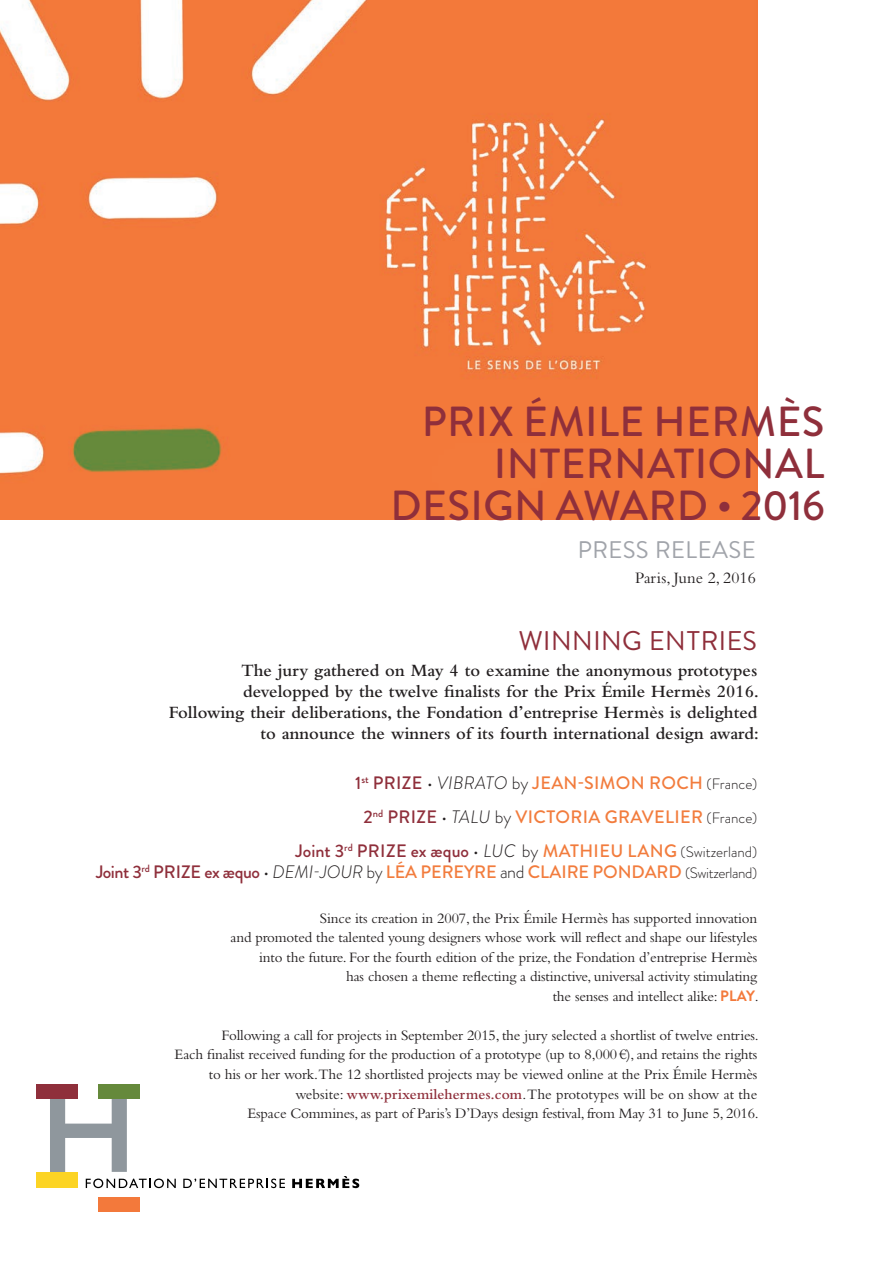
<style>
.page{position:relative;width:893px;height:1263px;background:#fff}
.page>*{position:absolute;margin:0;border:0;box-sizing:border-box;transform-origin:0 0}
.t1{font:500 42px/42px "Brandon Grotesque";letter-spacing:.01em;color:#8f2f3b;text-align:right}
.t2{font:27px "Brandon Text";letter-spacing:.02em;color:#8f2f3b}
.t3{font:24px "Brandon Text";letter-spacing:.02em;color:#a1a4aa}
.t4{font:600 18px/21px "Bembo Std";color:#231f20;text-align:right}
.t5{font:500 18px/33.8px "Brandon Grotesque";letter-spacing:.02em;color:#f27c3d;text-align:right}
.t6{font:500 18px "Brandon Grotesque";letter-spacing:-.005em;color:#f27c3d}
.t7{font:16.5px "Bembo Std";letter-spacing:.005em;color:#231f20}
.t8{font:15px/19.5px "Bembo Std";letter-spacing:-.01em;color:#231f20;text-align:right}
.s1{color:#8f2f3b}
.s2{font-weight:300;color:#231f20}
.s3{font-weight:300;font-style:italic;color:#231f20}
.s4{font-weight:300;font-size:15px;color:#231f20}
.s5{font-family:"Brandon Text";font-weight:700;color:#f3793b}
.s6{font-weight:600;color:#8f2f3b}
</style>
<div class="page">
<img style="left:0;top:0;width:757px;height:520px">
<div style="left:99px;top:1084px;width:41px;height:15px;background:#65893b"></div>
<div style="left:37px;top:1084px;width:41px;height:15px;background:#8f2f3b"></div>
<div style="left:99px;top:1197px;width:41px;height:14px;background:#f3793b"></div>
<div style="left:37px;top:1172px;width:41px;height:16px;background:#fcd424"></div>
<svg style="left:50px;top:1098px;width:126px;height:90px"></svg>
<svg style="left:183px;top:1178px;width:102px;height:10px"></svg>
<svg style="left:292px;top:1176px;width:67px;height:12px"></svg>
<h1 class="t1" style="left:391px;top:401px;width:436px">PRIX ÉMILE HERMÈS<br>INTERNATIONAL<br>DESIGN AWARD • 2016</h1>
<h3 class="t3" style="left:578px;top:533px;width:179px">PRESS RELEASE</h3>
<p class="t7" style="left:635px;top:568px;width:122px">Paris, June 2, 2016</p>
<h2 class="t2" style="left:519px;top:622px;width:240px">WINNING ENTRIES</h2>
<p class="t4" style="left:169px;top:659px;width:592px">The jury gathered on May 4 to examine the anonymous prototypes developped by the twelve finalists for the Prix Émile Hermès 2016.<br>Following their deliberations, the Fondation d’entreprise Hermès is delighted to announce the winners of its fourth international design award:</p>
<p class="t5" style="left:295px;top:767px;width:463px"><span class="s1">1</span><sup>st</sup> <span class="s1">PRIZE</span> <span class="s2">•</span> <span class="s3">VIBRATO</span> <span class="s2">by</span> JEAN-SIMON ROCH <span class="s4">(France)<br></span><span class="s1">2</span><sup>nd</sup> <span class="s1">PRIZE</span> <span class="s2">•</span> <span class="s3">TALU</span> <span class="s2">by</span> VICTORIA GRAVELIER <span class="s4">(France)<br></span><span class="s1">Joint 3</span><sup>rd</sup> <span class="s1">PRIZE ex æquo</span> <span class="s2">•</span> <span class="s3">LUC</span> <span class="s2">by</span> MATHIEU LANG <span class="s4">(Switzerland)</span></p>
<p class="t6" style="left:96px;top:859px;width:663px"><span class="s1">Joint 3</span><sup>rd</sup> <span class="s1">PRIZE ex æquo</span> <span class="s2">•</span> <span class="s3">DEMI-JOUR</span> <span class="s2">by</span> LÉA PEREYRE <span class="s2">and</span> CLAIRE PONDARD <span class="s4">(Switzerland)</span></p>
<p class="t8" style="left:231px;top:908px;width:530px">Since its creation in 2007, the Prix Émile Hermès has supported innovation<br>and promoted the talented young designers whose work will reflect and shape our lifestyles into the future. For the fourth edition of the prize, the Fondation d’entreprise Hermès<br>has chosen a theme reflecting a distinctive, universal activity stimulating<br>the senses and intellect alike: <span class="s5">PLAY</span>.</p>
<p class="t8" style="left:175px;top:1025px;width:586px">Following a call for projects in September 2015, the jury selected a shortlist of twelve entries.<br>Each finalist received funding for the production of a prototype (up to 8,000€), and retains the rights to his or her work.The 12 shortlisted projects may be viewed online at the Prix Émile Hermès website: <span class="s6">www.prixemilehermes.com</span>. The prototypes will be on show at the<br>Espace Commines, as part of Paris’s D’Days design festival, from May 31 to June 5, 2016.</p>
</div>
